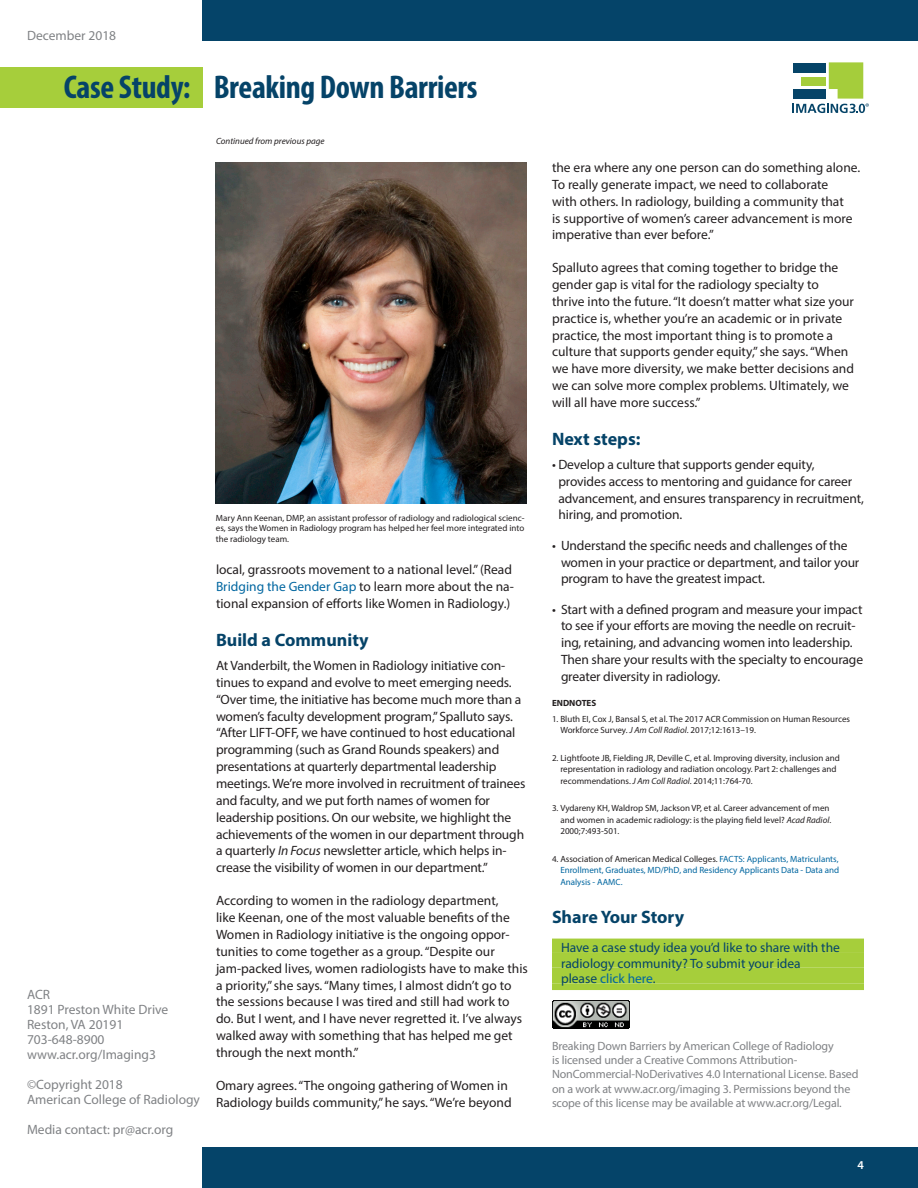
<style>
.page{position:relative;width:918px;height:1188px;background:#fff}
.page>*{position:absolute;margin:0;border:0;box-sizing:border-box;transform-origin:0 0}
.t1{font:700 condensed 33px "Myriad Pro";letter-spacing:-.01em;color:#054368}
.Heading{font:700 18px "Myriad Pro";color:#054368}
.List{font:700 18px "Myriad Pro";color:#054368}
.Body{font:13.5px/16.8px "Myriad Pro";color:#231f20}
.List-2{font:13.5px/16.8px "Myriad Pro";letter-spacing:-.01em;color:#231f20}
.t2{font:13.5px/15px "Myriad Pro";color:#808285}
.Join_Us_Bar{font:13.5px "Myriad Pro";color:#054469}
.Join_Us_Bar-2{font:13.5px "Myriad Pro";color:#0066a0}
.Body-2{font:12px/14.1px "Myriad Pro";letter-spacing:-.01em;color:#808285}
.t3{font:600 12px "Myriad Pro";color:#fff}
.Endnote{font:9px/11.4px "Myriad Pro";color:#231f20}
.Endnote-2{font:9px/11.4px "Myriad Pro";color:#0066a0;text-align:justify}
.t4{font:italic 9px "Myriad Pro";color:#231f20}
.Endnote_Header{font:700 9px "Myriad Pro";color:#231f20}
.s1{color:#0066a0}
.s2{font-style:italic}
.s3{color:#231f20}
.s4{color:#054469}
</style>
<div class="page">
<div style="left:202px;top:0;width:716px;height:40px;background:#054469"></div>
<div style="left:0;top:68px;width:202px;height:40px;background:#a6ce3b"></div>
<div style="left:202px;top:1148px;width:716px;height:40px;background:#054469"></div>
<svg style="left:792px;top:62px;width:77px;height:51px"></svg>
<div style="left:552px;top:939px;width:312px;height:13px;background:#a6ce3b"></div>
<div style="left:552px;top:952px;width:312px;height:7px;background:#a6ce3b"></div>
<div style="left:552px;top:954px;width:312px;height:14px;background:#a6ce3b"></div>
<div style="left:552px;top:968px;width:312px;height:6px;background:#a6ce3b"></div>
<div style="left:552px;top:970px;width:312px;height:13px;background:#a6ce3b"></div>
<div style="left:552px;top:983px;width:312px;height:7px;background:#a6ce3b"></div>
<img style="left:552px;top:1000px;width:78px;height:28px">
<img style="left:216px;top:162px;width:310px;height:342px">
<p class="t2" style="left:27px;top:28px;width:91px">December 2018</p>
<h1 class="t1" style="left:64px;top:67px;width:415px">Case Study: Breaking Down Barriers</h1>
<p class="t4" style="left:216px;top:136px;width:110px">Continued from previous page</p>
<p class="t2" style="left:27px;top:987px;width:143px">ACR<br>1891 Preston White Drive<br>Reston, VA 20191<br>703-648-8900 www.acr.org/Imaging3</p>
<p class="t2" style="left:27px;top:1077px;width:175px">©Copyright 2018<br>American College of Radiology</p>
<p class="t2" style="left:27px;top:1122px;width:148px">Media contact: pr@acr.org</p>
<p class="Endnote" style="left:216px;top:512px;width:310px;line-height:10.8px;text-align:justify">Mary Ann Keenan, DMP, an assistant professor of radiology and radiological scienc&shy;es, says the Women in Radiology program has helped her feel more integrated into the radiology team.</p>
<p class="Body" style="left:216px;top:561px;width:299px">local, grassroots movement to a national level.” (Read<br><span class="s1">Bridging the Gender Gap</span> to learn more about the na&shy;tional expansion of efforts like Women in Radiology.)</p>
<p class="Heading" style="left:216px;top:629px;width:154px">Build a Community</p>
<p class="Body" style="left:216px;top:657px;width:311px">At Vanderbilt, the Women in Radiology initiative con&shy;tinues to expand and evolve to meet emerging needs. “Over time, the initiative has become much more than a women’s faculty development program,” Spalluto says. “After LIFT-OFF, we have continued to host educational programming (such as Grand Rounds speakers) and presentations at quarterly departmental leadership meetings. We’re more involved in recruitment of trainees and faculty, and we put forth names of women for leadership positions. On our website, we highlight the achievements of the women in our department through a quarterly <span class="s2">In Focus</span> newsletter article, which helps in&shy;crease the visibility of women in our department.”</p>
<p class="Body" style="left:216px;top:892px;width:313px">According to women in the radiology department,<br>like Keenan, one of the most valuable benefits of the Women in Radiology initiative is the ongoing oppor&shy;tunities to come together as a group. “Despite our jam-packed lives, women radiologists have to make this a priority,” she says. “Many times, I almost didn’t go to the sessions because I was tired and still had work to do. But I went, and I have never regretted it. I’ve always walked away with something that has helped me get through the next month.”</p>
<p class="Body" style="left:216px;top:1077px;width:297px">Omary agrees. “The ongoing gathering of Women in<br>Radiology builds community,” he says. “We’re beyond</p>
<p class="Body" style="left:552px;top:159px;width:310px">the era where any one person can do something alone.<br>To really generate impact, we need to collaborate<br>with others. In radiology, building a community that<br>is supportive of women’s career advancement is more imperative than ever before.”</p>
<p class="Body" style="left:552px;top:259px;width:304px">Spalluto agrees that coming together to bridge the gender gap is vital for the radiology specialty to thrive into the future. “It doesn’t matter what size your practice is, whether you’re an academic or in private practice, the most important thing is to promote a culture that supports gender equity,” she says. “When we have more diversity, we make better decisions and we can solve more complex problems. Ultimately, we will all have more success.”</p>
<p class="Heading" style="left:552px;top:428px;width:90px">Next steps:</p>
<p class="List-2" style="left:558px;top:456px;width:307px;text-indent:-6px">• Develop a culture that supports gender equity, provides access to mentoring and guidance for career advancement, and ensures transparency in recruitment, hiring, and promotion.</p>
<p class="List-2" style="left:561px;top:537px;width:300px;text-indent:-9px">• Understand the specific needs and challenges of the women in your practice or department, and tailor your program to have the greatest impact.</p>
<p class="List-2" style="left:561px;top:601px;width:304px;text-indent:-9px">• Start with a defined program and measure your impact to see if your efforts are moving the needle on recruit&shy;ing, retaining, and advancing women into leadership.<br>Then share your results with the specialty to encourage greater diversity in radiology.</p>
<p class="Endnote_Header" style="left:552px;top:697px;width:46px">ENDNOTES</p>
<p class="Endnote" style="left:560px;top:713px;width:291px;text-indent:-8px">1. Bluth EI, Cox J, Bansal S, et al. The 2017 ACR Commission on Human Resources<br>Workforce Survey. <span class="s2">J Am Coll Radiol</span>. 2017;12:1613–19.</p>
<p class="Endnote" style="left:560px;top:752px;width:281px;text-indent:-8px">2. Lightfoote JB, Fielding JR, Deville C, et al. Improving diversity, inclusion and representation in radiology and radiation oncology. Part 2: challenges and recommendations. <span class="s2">J Am Coll Radiol</span>. 2014;11:764-70.</p>
<p class="Endnote" style="left:560px;top:802px;width:272px;text-indent:-8px">3. Vydareny KH, Waldrop SM, Jackson VP, et al. Career advancement of men and women in academic radiology: is the playing field level? <span class="s2">Acad Radiol</span>.<br>2000;7:493-501.</p>
<p class="Endnote-2" style="left:560px;top:853px;width:280px;text-indent:-8px"><span class="s3">4. Association of American Medical Colleges.</span> FACTS: Applicants, Matriculants, Enrollment, Graduates, MD/PhD, and Residency Applicants Data - Data and Analysis - AAMC.</p>
<p class="List" style="left:552px;top:905px;width:134px">Share Your Story</p>
<p class="Join_Us_Bar" style="left:561px;top:939px;width:280px">Have a case study idea you’d like to share with the</p>
<p class="Join_Us_Bar" style="left:561px;top:955px;width:241px">radiology community? To submit your idea</p>
<p class="Join_Us_Bar-2" style="left:561px;top:970px;width:96px"><span class="s4">please</span> click here<span class="s4">.</span></p>
<p class="Body-2" style="left:552px;top:1039px;width:308px">Breaking Down Barriers by American College of Radiology<br>is licensed under a Creative Commons Attribution-NonCommercial-NoDerivatives 4.0 International License. Based on a work at www.acr.org/imaging 3. Permissions beyond the scope of this license may be available at www.acr.org/Legal.</p>
<p class="t3" style="left:858px;top:1157px;width:8px">4</p>
</div>
